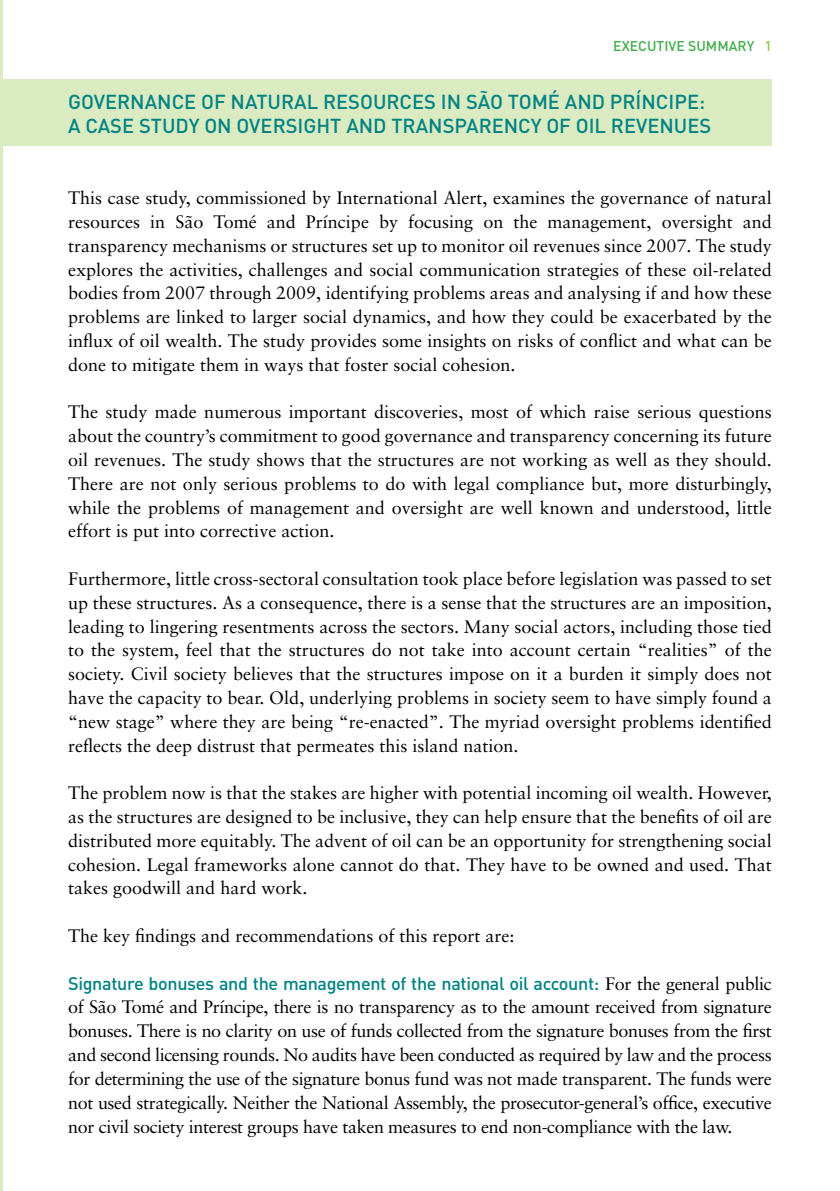
<style>
.page{position:relative;width:840px;height:1191px;background:#fff}
.page>*{position:absolute;margin:0;border:0;box-sizing:border-box;transform-origin:0 0}
.t1{font:500 20px/23.8px "DIN";color:#008283}
.t2{font:18px/23.8px "Sabon";color:#000;text-align:justify}
.t3{font:500 18px "DIN";letter-spacing:-.02em;color:#008283}
.t4{font:500 14px "DIN";color:#41ad49}
.s1{color:#8dc63f}
.s2{font-family:"Sabon";font-weight:400;color:#000}
</style>
<div class="page">
<hr style="left:0;top:0;width:2px;height:1191px;background:#daebc1">
<div style="left:0;top:79px;width:771px;height:67px;background:#daebc1"></div>
<p class="t4" style="left:613px;top:37px;width:160px">EXECUTIVE SUMMARY <span class="s1">1</span></p>
<p class="t1" style="left:68px;top:89px;width:638px;text-indent:292px">OURCES IN SÃO TOMÉ AN D PRÍNCIPE:<br>A CASE STUDY ON OVERSIGHT AN D TRANSP</p>
<p class="t1" style="left:68px;top:89px;width:268px">GOVERNAN CE OF NATURAL RES</p>
<p class="t1" style="left:466px;top:113px;width:233px">ARENCY OF OIL REVENUES</p>
<p class="t2" style="left:68px;top:186px;width:705px">This case study, commissioned by International Alert, examines the governance of natural resources in São Tomé and Príncipe by focusing on the management, oversight and transparency mechanisms or structures set up to monitor oil revenues since 2007. The study explores the activities, challenges and social communication strategies of these oil-related bodies from 2007 through 2009, identifying problems areas and analysing if and how these problems are linked to larger social dynamics, and how they could be exacerbated by the influx of oil wealth. The study provides some insights on risks of conflict and what can be done to mitigate them in ways that foster social cohesion.</p>
<p class="t2" style="left:68px;top:400px;width:705px">The study made numerous important discoveries, most of which raise serious questions about the country’s commitment to good governance and transparency concerning its future oil revenues. The study shows that the structures are not working as well as they should.<br>There are not only serious problems to do with legal compliance but, more disturbingly, while the problems of management and oversight are well known and understood, little effort is put into corrective action.</p>
<p class="t2" style="left:68px;top:566px;width:705px">Furthermore, little cross-sectoral consultation took place before legislation was passed to set up these structures. As a consequence, there is a sense that the structures are an imposition, leading to lingering resentments across the sectors. Many social actors, including those tied to the system, feel that the structures do not take into account certain “realities” of the society. Civil society believes that the structures impose on it a burden it simply does not have the capacity to bear. Old, underlying problems in society seem to have simply found a “new stage” where they are being “re-enacted”. The myriad oversight problems identified reflects the deep distrust that permeates this island nation.</p>
<p class="t2" style="left:68px;top:781px;width:705px">The problem now is that the stakes are higher with potential incoming oil wealth. However, as the structures are designed to be inclusive, they can help ensure that the benefits of oil are distributed more equitably. The advent of oil can be an opportunity for strengthening social cohesion. Legal frameworks alone cannot do that. They have to be owned and used. That takes goodwill and hard work.</p>
<p class="t2" style="left:68px;top:923px;width:448px">The key findings and recommendations of this report are:</p>
<p class="t3" style="left:68px;top:971px;width:705px">SIGNATURE BONUSES AND THE MANAGEMENT OF THE NATIONAL OIL ACCOUNT: <span class="s2">For the general public</span></p>
<p class="t2" style="left:68px;top:995px;width:705px">of São Tomé and Príncipe, there is no transparency as to the amount received from signature bonuses. There is no clarity on use of funds collected from the signature bonuses from the first and second licensing rounds. No audits have been conducted as required by law and the process for determining the use of the signature bonus fund was not made transparent. The funds were not used strategically. Neither the National Assembly, the prosecutor-general’s office, executive nor civil society interest groups have taken measures to end non-compliance with the law.</p>
</div>
